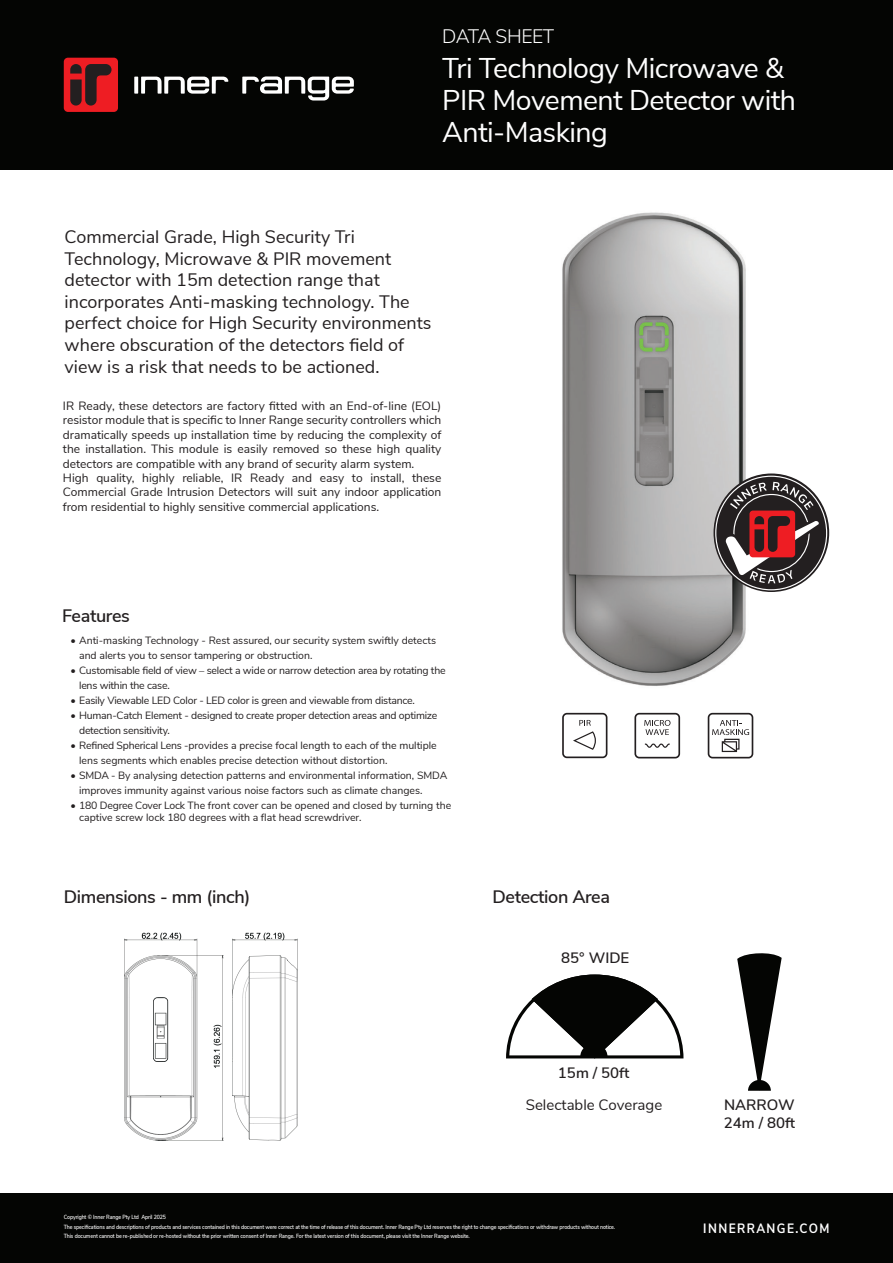
<style>
.page{position:relative;width:893px;height:1263px;background:#fff}
.page>*{position:absolute;margin:0;border:0;box-sizing:border-box;transform-origin:0 0}
.t1{font:28.5px/31.8px "Nunito Sans";letter-spacing:-.02em;color:#fff}
.t2{font:300 19.5px "Nunito Sans";letter-spacing:-.035em;color:#fff}
.t3{font:18px/21.6px "Nunito Sans";color:#231f20}
.Sub_Heading{font:600 18px "Nunito Sans";letter-spacing:-.02em;color:#231f20}
.Sub_Heading-2{font:600 15px "Nunito Sans";color:#231f20}
.Sub_Heading-3{font:15px "Nunito Sans";color:#231f20}
.t4{font:700 13.5px "Nunito Sans";letter-spacing:.12em;color:#fff;scale:.88 1}
.t5{font:12px/14.4px "Nunito Sans";color:#231f20;text-align:justify}
.t6{font:10.5px/15px "Nunito Sans";color:#231f20}
.t7{font:10.5px/15px "Nunito Sans";letter-spacing:-.02em;color:#231f20}
.Footer_Text{font:600 6px/9.4px "Nunito Sans";letter-spacing:-.02em;color:#fff;scale:.88 1}
</style>
<div class="page">
<div style="left:0;top:0;width:893px;height:170px;background:#040503"></div>
<div style="left:0;top:1193px;width:893px;height:70px;background:#040503"></div>
<svg style="left:134px;top:77px;width:4px;height:17px"></svg>
<svg style="left:141px;top:77px;width:87px;height:17px"></svg>
<svg style="left:242px;top:76px;width:112px;height:25px"></svg>
<div style="left:64px;top:58px;width:54px;height:54px;background:#ee1d23;border-radius:4px"></div>
<svg style="left:70px;top:64px;width:42px;height:42px"></svg>
<img style="left:562px;top:212px;width:201px;height:474px">
<svg style="left:713px;top:473px;width:116px;height:119px;background:#4d4849"></svg>
<div style="left:749px;top:511px;width:46px;height:46px;background:#ee1d23;border-radius:4px"></div>
<svg style="left:721px;top:516px;width:100px;height:67px"></svg>
<svg style="left:730px;top:482px;width:83px;height:28px;background:#524e4f"></svg>
<svg style="left:737px;top:953px;width:45px;height:138px"></svg>
<svg style="left:506px;top:974px;width:177px;height:85px"></svg>
<svg style="left:712px;top:720px;width:37px;height:32px"></svg>
<div style="left:708px;top:713px;width:45px;height:45px;border:2px solid #231f20;border-radius:4px"></div>
<svg style="left:644px;top:720px;width:26px;height:15px"></svg>
<svg style="left:645px;top:743px;width:25px;height:5px"></svg>
<div style="left:634px;top:713px;width:46px;height:45px;border:2px solid #231f20;border-radius:4px"></div>
<img style="left:124px;top:932px;width:174px;height:209px">
<div style="left:111px;top:1132px;width:22px;height:15px;background:#fff"></div>
<svg style="left:573px;top:720px;width:23px;height:30px"></svg>
<div style="left:562px;top:713px;width:45px;height:45px;border:2px solid #231f20;border-radius:4px"></div>
<p class="t2" style="left:442px;top:22px;width:114px">DATA SHEET</p>
<p class="t1" style="left:442px;top:51px;width:355px">Tri Technology Microwave &amp;<br>PIR Movement Detector with<br>Anti-Masking</p>
<p class="t3" style="left:65px;top:225px;width:368px">Commercial Grade, High Security Tri Technology, Microwave &amp; PIR movement detector with 15m detection range that incorporates Anti-masking technology. The perfect choice for High Security environments where obscuration of the detectors field of view is a risk that needs to be actioned.</p>
<p class="t5" style="left:63px;top:398px;width:380px">IR Ready, these detectors are factory fitted with an End-of-line (EOL) resistor module that is specific to Inner Range security controllers which dramatically speeds up installation time by reducing the complexity of the installation. This module is easily removed so these high quality detectors are compatible with any brand of security alarm system.</p>
<p class="t5" style="left:63px;top:470px;width:380px">High quality, highly reliable, IR Ready and easy to install, these Commercial Grade Intrusion Detectors will suit any indoor application from residential to highly sensitive commercial applications.</p>
<p class="Sub_Heading" style="left:62px;top:603px;width:69px">Features</p>
<p class="t6" style="left:79px;top:632px;width:358px;text-indent:-9px">• Anti-masking Technology - Rest assured, our security system swiftly detects and alerts you to sensor tampering or obstruction.</p>
<p class="t7" style="left:79px;top:662px;width:368px;text-indent:-9px">• Customisable field of view – select a wide or narrow detection area by rotating the lens within the case.</p>
<p class="t7" style="left:71px;top:692px;width:346px">• Easily Viewable LED Color - LED color is green and viewable from distance.</p>
<p class="t7" style="left:79px;top:707px;width:360px;text-indent:-9px">• Human-Catch Element - designed to create proper detection areas and optimize detection sensitivity.</p>
<p class="t6" style="left:79px;top:737px;width:359px;text-indent:-9px">• Refined Spherical Lens -provides a precise focal length to each of the multiple lens segments which enables precise detection without distortion.</p>
<p class="t6" style="left:79px;top:767px;width:370px;text-indent:-9px">• SMDA - By analysing detection patterns and environmental information, SMDA improves immunity against various noise factors such as climate changes.</p>
<p class="t6" style="left:79px;top:798px;width:374px;line-height:12.6px;text-indent:-9px">• 180 Degree Cover Lock The front cover can be opened and closed by turning the captive screw lock 180 degrees with a flat head screwdriver.</p>
<p class="Sub_Heading" style="left:64px;top:884px;width:188px">Dimensions - mm (inch)</p>
<p class="Footer_Text" style="left:64px;top:1211px;width:118px">Copyright © Inner Range Pty Ltd April 2025</p>
<p class="Sub_Heading" style="left:493px;top:884px;width:119px">Detection Area</p>
<p class="Sub_Heading-2" style="left:561px;top:947px;width:69px">85° WIDE</p>
<p class="Sub_Heading-2" style="left:558px;top:1062px;width:73px">15m / 50ft</p>
<p class="Sub_Heading-3" style="left:526px;top:1094px;width:138px">Selectable Coverage</p>
<p class="Sub_Heading-2" style="left:724px;top:1094px;width:72px">NARROW</p>
<p class="Sub_Heading-2" style="left:724px;top:1112px;width:73px">24m / 80ft</p>
<p class="Footer_Text" style="left:64px;top:1221px;width:628px">The specifications and descriptions of products and services contained in this document were correct at the time of release of this document. Inner Range Pty Ltd reserves the right to change specifications or withdraw products without notice.<br>This document cannot be re-published or re-hosted without the prior written consent of Inner Range. For the latest version of this document, please visit the Inner Range website.</p>
<p class="t4" style="left:703px;top:1218px;width:145px">INNERRANGE.COM</p>
</div>
